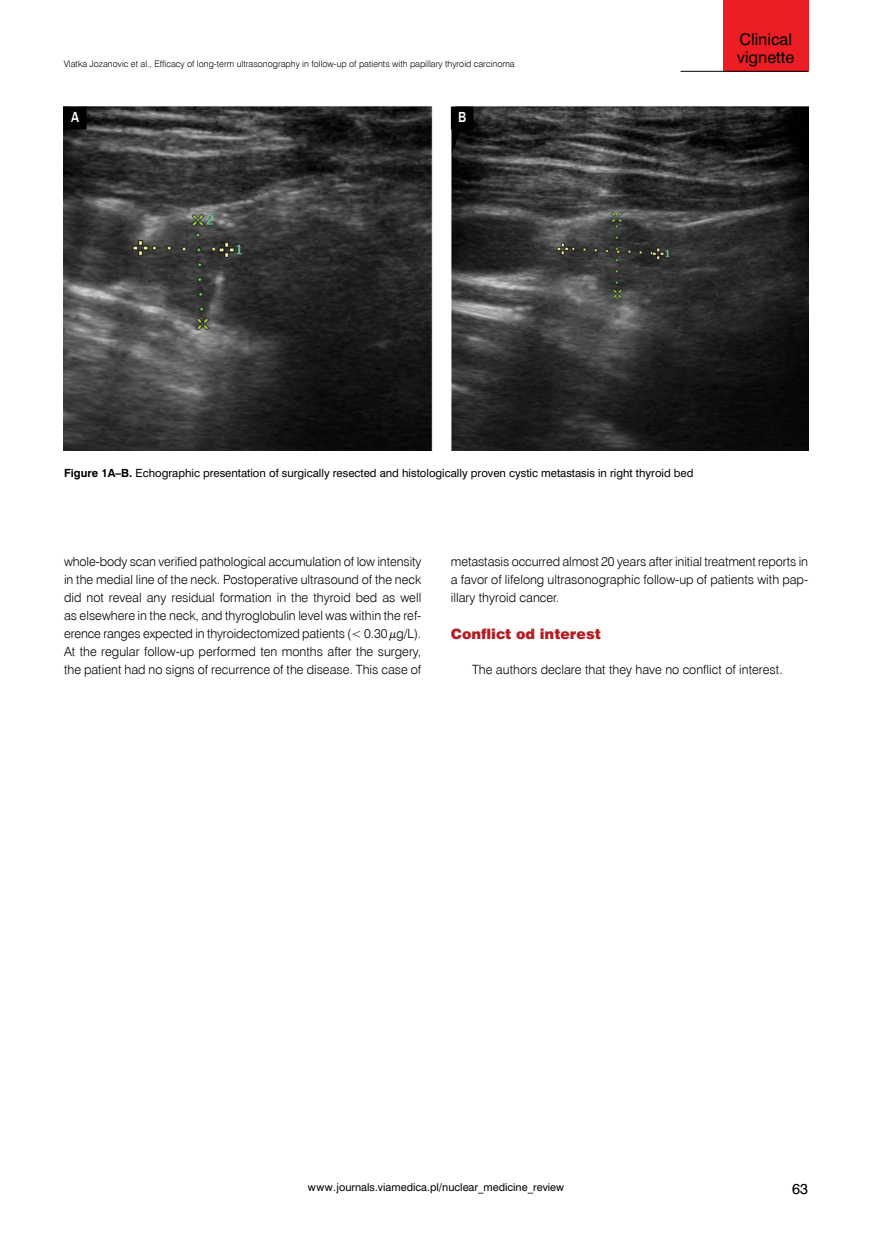
<style>
.page{position:relative;width:872px;height:1234px;background:#fff}
.page>*{position:absolute;margin:0;border:0;box-sizing:border-box;transform-origin:0 0}
.t1{font:15px/18px "Swis 721 PL";color:#000}
.t2{font:500 15px "Franklin Gothic";color:#fff;scale:.9 1}
.t3{font:14.25px "Swis 721 Blk EU";color:#b61d22}
.t4{font:13.5px "Swis 721 PL";color:#000}
.t5{font:12.75px/18px "Swis 721 Lt EU";color:#000;text-align:justify}
.t6{font:10.5px "Swis 721 PL";color:#000}
.t7{font:10.05px "Swis 721 PL";color:#000}
.t8{font:9px "Swis 721 Lt EU";color:#000}
.s1{font-weight:700}
.s2{font-family:"Zapf Ellipt EU"}
</style>
<div class="page">
<div style="left:723px;top:0;width:85px;height:71px;background:#ed1d24"></div>
<hr style="left:680px;top:71px;width:128px;height:1px;background:#000">
<img style="left:64px;top:107px;width:744px;height:343px">
<div style="left:65px;top:107px;width:21px;height:22px;background:#000"></div>
<div style="left:64px;top:107px;width:23px;height:22px;border:2px solid #000"></div>
<div style="left:451px;top:107px;width:22px;height:22px;background:#000"></div>
<p class="t8" style="left:64px;top:58px;width:452px">Vlatka Jozanovic et al., Efficacy of long-term ultrasonography in follow-up of patients with papillary thyroid carcinoma</p>
<p class="t2" style="left:71px;top:108px;width:11px">A</p>
<p class="t2" style="left:458px;top:108px;width:11px">B</p>
<p class="t1" style="left:737px;top:30px;width:58px">Clinical vignette</p>
<p class="t6" style="left:64px;top:466px;width:631px"><span class="s1">Figure 1A–B.</span> Echographic presentation of surgically resected and histologically proven cystic metastasis in right thyroid bed</p>
<p class="t5" style="left:64px;top:552px;width:359px">whole-body scan verified pathological accumulation of low intensity in the medial line of the neck. Postoperative ultrasound of the neck did not reveal any residual formation in the thyroid bed as well as elsewhere in the neck, and thyroglobulin level was within the ref&shy;erence ranges expected in thyroidectomized patients (&lt; 0.30 <span class="s2">µ</span>g/L).<br>At the regular follow-up performed ten months after the surgery, the patient had no signs of recurrence of the disease. This case of</p>
<p class="t5" style="left:451px;top:552px;width:359px">metastasis occurred almost 20 years after initial treatment reports in a favor of lifelong ultrasonographic follow-up of patients with pap&shy;illary thyroid cancer.</p>
<p class="t3" style="left:451px;top:624px;width:151px">Conflict od interest</p>
<p class="t5" style="left:472px;top:660px;width:312px">The authors declare that they have no conflict of interest.</p>
<p class="t7" style="left:308px;top:1180px;width:258px">www.journals.viamedica.pl/nuclear_medicine_review</p>
<p class="t4" style="left:792px;top:1179px;width:17px">63</p>
</div>
